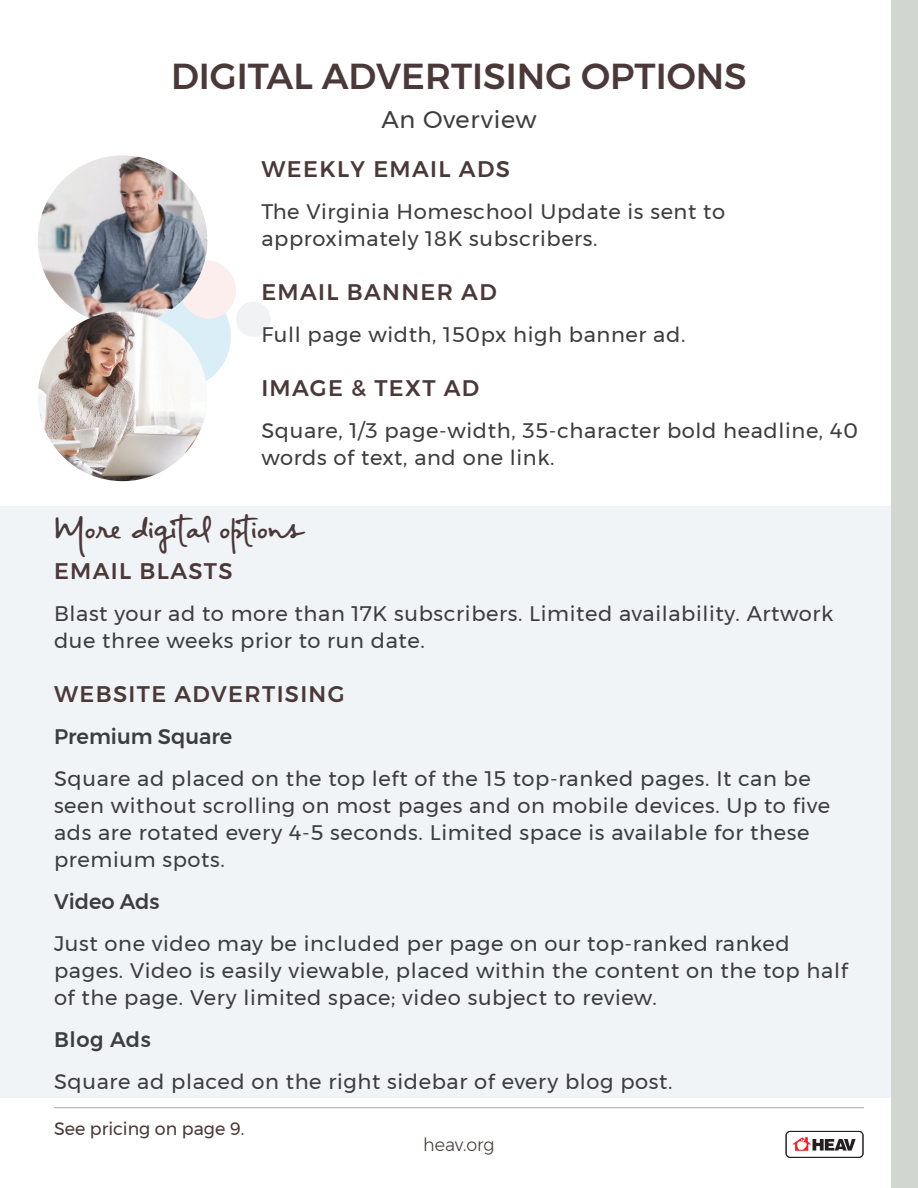
<style>
.page{position:relative;width:918px;height:1188px;background:#fff}
.page>*{position:absolute;margin:0;border:0;box-sizing:border-box;transform-origin:0 0}
.Page_headers{font:500 36px "Montserrat";color:#4b3939}
.Script{font:27px "Big River Script";color:#4b3939}
.Page_Subtitle{font:24px "Montserrat";letter-spacing:.03em;color:#3d3d3f}
.Headings{font:500 22.5px "Montserrat";letter-spacing:.06em;color:#4b3939}
.stats_text{font:21px/27px "Montserrat";letter-spacing:.03em;color:#3d3d3f}
.stats_text-2{font:500 21px "Montserrat";color:#3d3d3f}
.details{font:18px "Montserrat";color:#4b3939}
.t1{font:300 18px "Montserrat";color:#4b3939}
</style>
<div class="page">
<hr style="left:54px;top:1107px;width:810px;height:1px;background:#a2aca0">
<svg style="left:792px;top:1137px;width:64px;height:14px"></svg>
<div style="left:786px;top:1131px;width:77px;height:26px;border:1px solid #231f20;border-radius:4px"></div>
<div style="left:1px;top:506px;width:917px;height:591px;background:#f0f4f7"></div>
<div style="left:891px;top:0;width:27px;height:1188px;background:#d1d6d0"></div>
<svg style="left:155px;top:256px;width:116px;height:125px"></svg>
<img style="left:38px;top:155px;width:169px;height:170px;border-radius:85px">
<img style="left:38px;top:312px;width:169px;height:169px;border-radius:85px">
<p class="Page_headers" style="left:171px;top:48px;width:577px">DIGITAL ADVERTISING OPTIONS</p>
<p class="Page_Subtitle" style="left:381px;top:101px;width:157px">An Overview</p>
<p class="Headings" style="left:261px;top:152px;width:250px">WEEKLY EMAIL ADS</p>
<p class="stats_text" style="left:261px;top:198px;width:465px">The Virginia Homeschool Update is sent to approximately 18K subscribers.</p>
<p class="Headings" style="left:261px;top:275px;width:237px">EMAIL BANNER AD</p>
<p class="stats_text" style="left:261px;top:321px;width:425px">Full page width, 150px high banner ad.</p>
<p class="Headings" style="left:261px;top:371px;width:219px">IMAGE &amp; TEXT AD</p>
<p class="stats_text" style="left:261px;top:417px;width:598px">Square, 1/3 page-width, 35-character bold headline, 40 words of text, and one link.</p>
<p class="Script" style="left:54px;top:513px;width:253px">More digital options</p>
<p class="Headings" style="left:54px;top:553px;width:180px">EMAIL BLASTS</p>
<p class="stats_text" style="left:54px;top:599px;width:781px">Blast your ad to more than 17K subscribers. Limited availability. Artwork due three weeks prior to run date.</p>
<p class="Headings" style="left:54px;top:676px;width:292px">WEBSITE ADVERTISING</p>
<p class="stats_text-2" style="left:54px;top:720px;width:180px">Premium Square</p>
<p class="stats_text" style="left:54px;top:764px;width:778px">Square ad placed on the top left of the 15 top-ranked pages. It can be seen without scrolling on most pages and on mobile devices. Up to five ads are rotated every 4-5 seconds. Limited space is available for these premium spots.</p>
<p class="stats_text-2" style="left:54px;top:885px;width:107px">Video Ads</p>
<p class="stats_text" style="left:54px;top:929px;width:795px">Just one video may be included per page on our top-ranked ranked pages. Video is easily viewable, placed within the content on the top half of the page. Very limited space; video subject to review.</p>
<p class="stats_text-2" style="left:54px;top:1023px;width:99px">Blog Ads</p>
<p class="stats_text" style="left:54px;top:1067px;width:620px">Square ad placed on the right sidebar of every blog post.</p>
<p class="details" style="left:54px;top:1114px;width:192px">See pricing on page 9.</p>
<p class="t1" style="left:423px;top:1132px;width:73px">heav.org</p>
</div>
